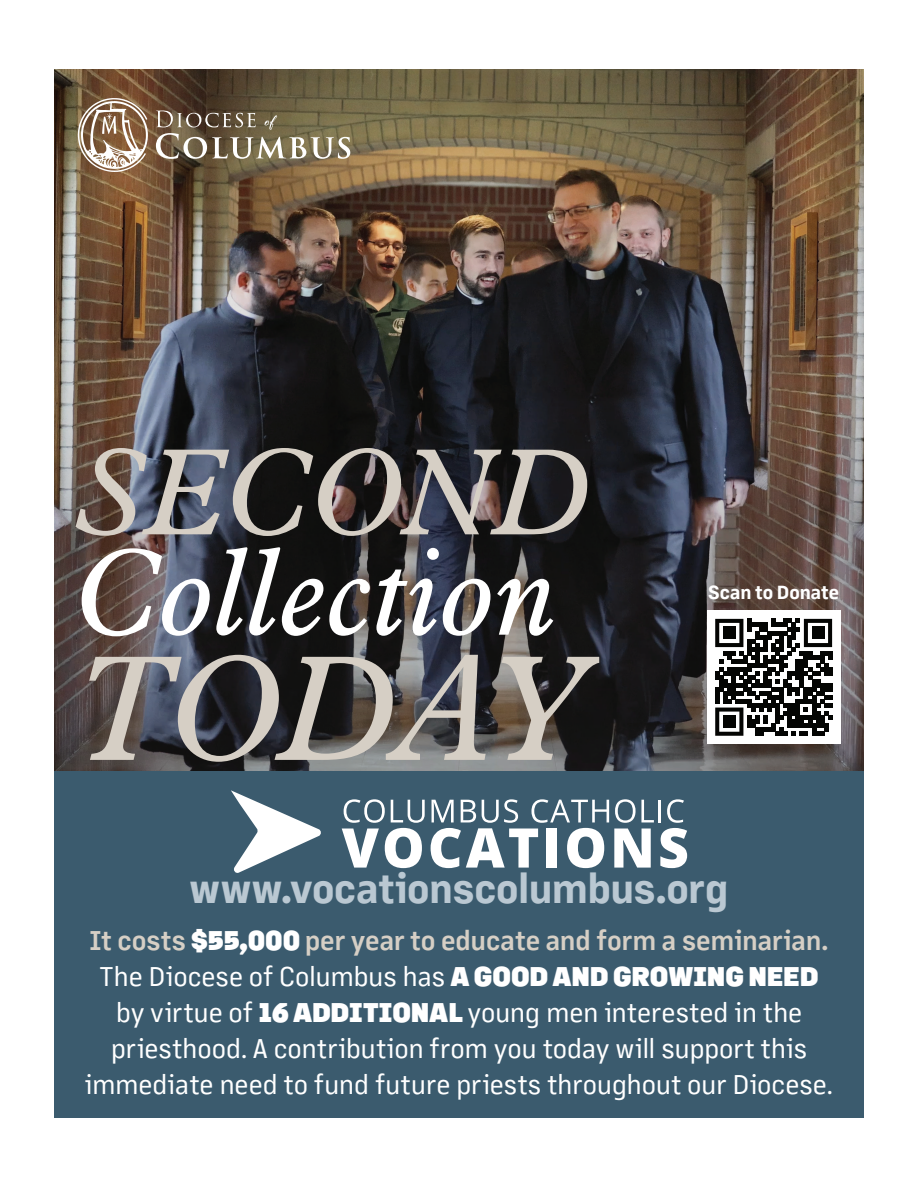
<style>
.page{position:relative;width:918px;height:1188px;background:#fff}
.page>*{position:absolute;margin:0;border:0;box-sizing:border-box;transform-origin:0 0}
.t1{font:italic 145.65px "Aldine 721 BT";letter-spacing:-.005em;color:#d6cfc5}
.t2{font:italic 119.55px/100.4px "Aldine 721 BT";letter-spacing:.005em;color:#fff}
.t3{font:700 39.75px "Margin MVB";letter-spacing:-.01em;color:#bac8d2}
.t4{font:26.4px/36.2px "Margin MVB";letter-spacing:-.005em;color:#fff;text-align:center}
.t5{font:700 18.6px "Margin MVB";color:#fff}
.s1{color:#d6cfc5}
.s2{font-weight:600;color:#d6cfc5}
.s3{font-weight:900}
</style>
<div class="page">
<img style="left:54px;top:70px;width:810px;height:701px">
<div style="left:54px;top:771px;width:810px;height:347px;background:#3b5b6e"></div>
<svg style="left:231px;top:790px;width:90px;height:83px"></svg>
<hr style="left:659px;top:800px;width:2px;height:22px;background:#fff">
<svg style="left:342px;top:799px;width:83px;height:69px"></svg>
<svg style="left:431px;top:799px;width:223px;height:69px"></svg>
<svg style="left:660px;top:799px;width:27px;height:69px"></svg>
<div style="left:707px;top:611px;width:133px;height:133px;background:#fff"></div>
<svg style="left:715px;top:619px;width:117px;height:117px"></svg>
<div style="left:723px;top:627px;width:12px;height:12px;background:#040503"></div>
<div style="left:812px;top:627px;width:12px;height:12px;background:#040503"></div>
<div style="left:723px;top:716px;width:12px;height:12px;background:#040503"></div>
<svg style="left:78px;top:98px;width:70px;height:74px"></svg>
<svg style="left:156px;top:110px;width:194px;height:49px;background:#857a62"></svg>
<p class="t2" style="left:78px;top:441px;width:517px"><span class="s1">SECOND<br></span>Collection</p>
<p class="t1" style="left:78px;top:620px;width:516px">TODAY</p>
<p class="t5" style="left:708px;top:579px;width:133px">Scan to Donate</p>
<p class="t3" style="left:189px;top:861px;width:541px">www.vocationscolumbus.org</p>
<p class="t4" style="left:85px;top:921px;width:750px"><span class="s2">It costs</span> <span class="s3">$55,000</span> <span class="s2">per year to educate and form a seminarian.<br></span>The Diocese of Columbus has <span class="s3">A GOOD AND GROWING NEED </span>by virtue of <span class="s3">16 ADDITIONAL</span> young men interested in the priesthood. A contribution from you today will support this immediate need to fund future priests throughout our Diocese.</p>
</div>
